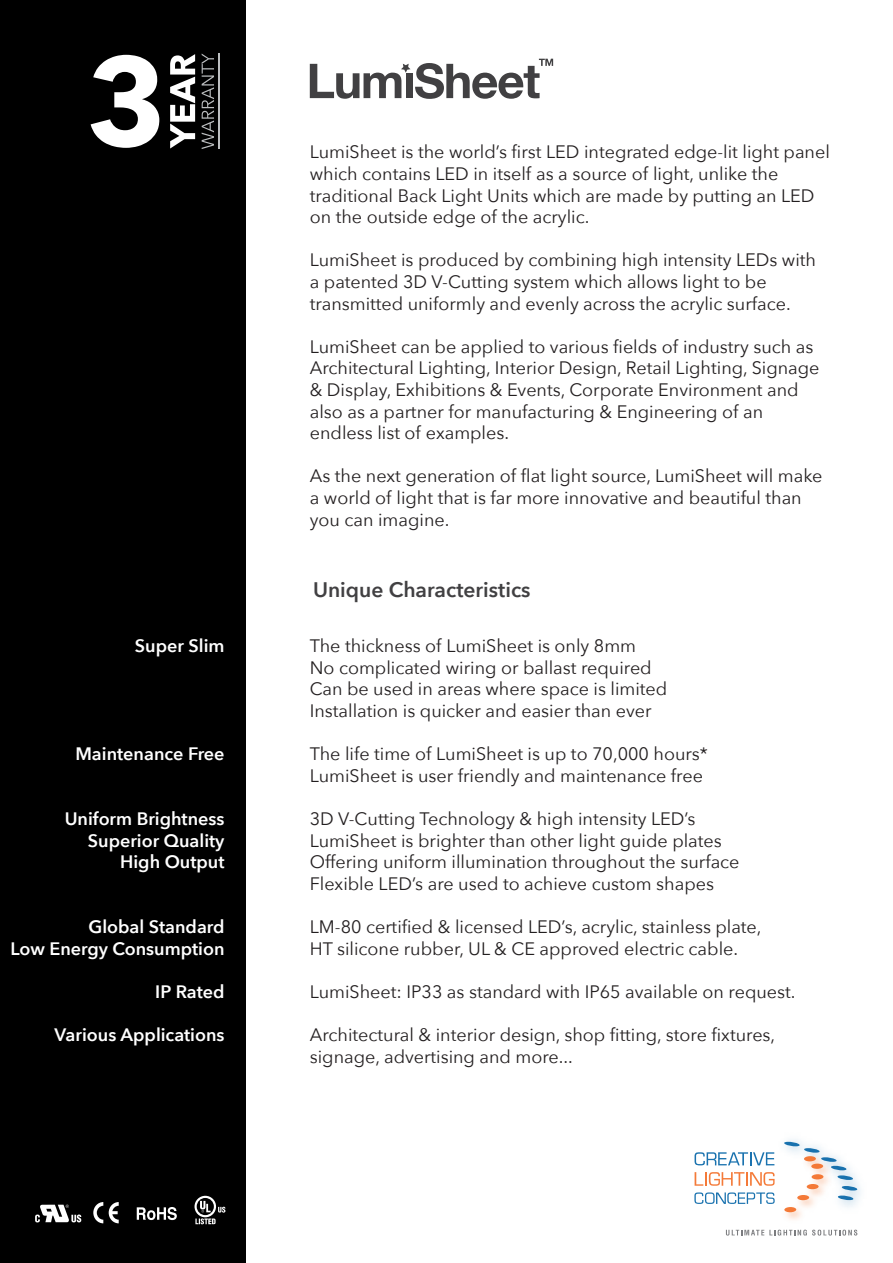
<style>
.page{position:relative;width:893px;height:1263px;background:#fff}
.page>*{position:absolute;margin:0;border:0;box-sizing:border-box;transform-origin:0 0}
.t1{font:600 21px "Avenir Next";color:#414042}
.t2{font:18px/21.6px "Avenir Next";color:#231f20}
.t3{font:600 18px/21.6px "Avenir Next";color:#fff;text-align:right}
</style>
<div class="page">
<div style="left:0;top:0;width:246px;height:1263px;background:#000"></div>
<svg style="left:91px;top:55px;width:68px;height:93px"></svg>
<svg style="left:170px;top:54px;width:25px;height:95px"></svg>
<svg style="left:202px;top:54px;width:12px;height:95px"></svg>
<hr style="left:218px;top:54px;width:2px;height:95px;background:#bcbec0">
<svg style="left:93px;top:1202px;width:10px;height:21px"></svg>
<svg style="left:109px;top:1202px;width:10px;height:21px"></svg>
<svg style="left:137px;top:1207px;width:40px;height:13px"></svg>
<svg style="left:195px;top:1196px;width:31px;height:28px"></svg>
<svg style="left:35px;top:1204px;width:46px;height:18px"></svg>
<svg style="left:310px;top:59px;width:243px;height:40px"></svg>
<img style="left:734px;top:1139px;width:127px;height:97px">
<div style="left:784px;top:1207px;width:12px;height:5px;background:#f47938;border-radius:50%"></div>
<div style="left:807px;top:1184px;width:12px;height:5px;background:#f47937;border-radius:50%"></div>
<div style="left:797px;top:1195px;width:12px;height:5px;background:#f47938;border-radius:50%"></div>
<svg style="left:837px;top:1186px;width:20px;height:14px"></svg>
<svg style="left:784px;top:1142px;width:70px;height:38px"></svg>
<svg style="left:694px;top:1152px;width:80px;height:13px"></svg>
<svg style="left:695px;top:1172px;width:80px;height:14px"></svg>
<svg style="left:694px;top:1192px;width:81px;height:12px"></svg>
<svg style="left:726px;top:1230px;width:131px;height:5px"></svg>
<p class="t3" style="left:135px;top:635px;width:91px">Super Slim</p>
<p class="t3" style="left:75px;top:743px;width:151px">Maintenance Free</p>
<p class="t3" style="left:65px;top:807px;width:161px">Uniform Brightness<br>Superior Quality<br>High Output</p>
<p class="t3" style="left:11px;top:915px;width:216px">Global Standard<br>Low Energy Consumption</p>
<p class="t3" style="left:155px;top:980px;width:71px">IP Rated</p>
<p class="t3" style="left:55px;top:1023px;width:171px">Various Applications</p>
<p class="t2" style="left:310px;top:140px;width:522px">LumiSheet is the world’s first LED integrated edge-lit light panel which contains LED in itself as a source of light, unlike the traditional Back Light Units which are made by putting an LED on the outside edge of the acrylic.</p>
<p class="t2" style="left:310px;top:248px;width:508px">LumiSheet is produced by combining high intensity LEDs with a patented 3D V-Cutting system which allows light to be transmitted uniformly and evenly across the acrylic surface.</p>
<p class="t2" style="left:310px;top:335px;width:511px">LumiSheet can be applied to various fields of industry such as Architectural Lighting, Interior Design, Retail Lighting, Signage &amp; Display, Exhibitions &amp; Events, Corporate Environment and also as a partner for manufacturing &amp; Engineering of an endless list of examples.</p>
<p class="t2" style="left:310px;top:464px;width:514px">As the next generation of flat light source, LumiSheet will make a world of light that is far more innovative and beautiful than you can imagine.</p>
<p class="t1" style="left:313px;top:572px;width:219px">Unique Characteristics</p>
<p class="t2" style="left:310px;top:634px;width:359px">The thickness of LumiSheet is only 8mm<br>No complicated wiring or ballast required Can be used in areas where space is limited Installation is quicker and easier than ever</p>
<p class="t2" style="left:310px;top:742px;width:400px">The life time of LumiSheet is up to 70,000 hours*<br>LumiSheet is user friendly and maintenance free</p>
<p class="t2" style="left:310px;top:807px;width:431px">3D V-Cutting Technology &amp; high intensity LED’s LumiSheet is brighter than other light guide plates Offering uniform illumination throughout the surface Flexible LED’s are used to achieve custom shapes</p>
<p class="t2" style="left:310px;top:915px;width:453px">LM-80 certified &amp; licensed LED’s, acrylic, stainless plate,<br>HT silicone rubber, UL &amp; CE approved electric cable.</p>
<p class="t2" style="left:310px;top:980px;width:487px">LumiSheet: IP33 as standard with IP65 available on request.</p>
<p class="t2" style="left:310px;top:1023px;width:467px">Architectural &amp; interior design, shop fitting, store fixtures, signage, advertising and more...</p>
</div>
